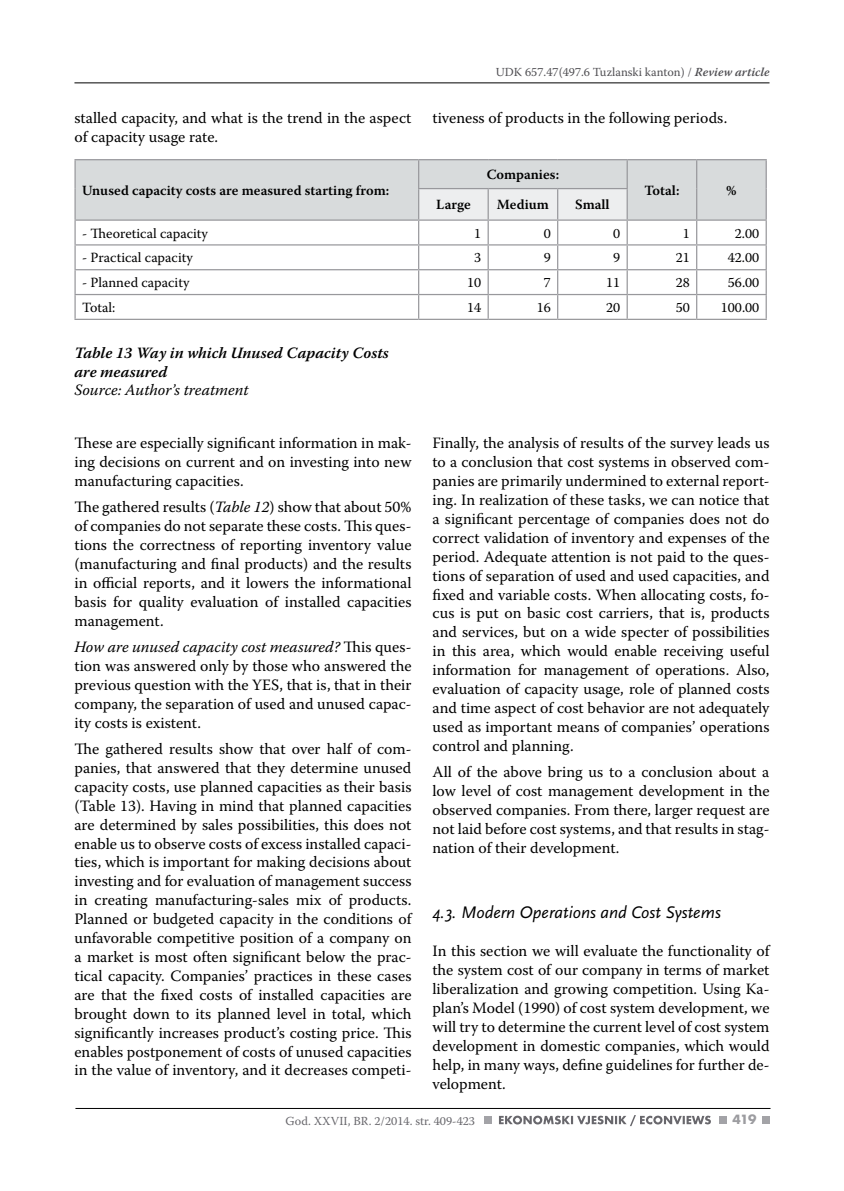
<style>
.page{position:relative;width:844px;height:1191px;background:#fff}
.page>*{position:absolute;margin:0;border:0;box-sizing:border-box;transform-origin:0 0}
.t1{font:italic 17.5px "Scala Sans Pro";color:#000}
.t2{font:15.75px/18.9px "Warnock Pro";color:#000;text-align:justify}
.t3{font:italic 600 15.75px/18.9px "Warnock Pro";color:#000}
.t4{font:italic 15.75px "Warnock Pro";color:#000}
.t5{font:14px "Warnock Pro";color:#000}
.t6{font:600 14px "Warnock Pro";color:#000}
.t7{font:700 14px "Futura TOT";color:#9c9ca0}
.t8{font:12.25px "Warnock Pro";color:#504f53}
.t9{font:12.25px "Warnock Pro";color:#68676c}
.s1{font-weight:600;font-style:italic}
.s2{font-style:italic}
</style>
<div class="page">
<hr style="left:74px;top:83px;width:695px;height:1px;background:#000">
<hr style="left:75px;top:1108px;width:695px;height:1px;background:#000">
<div style="left:483px;top:1115px;width:8px;height:8px;background:#a3a3a7"></div>
<div style="left:718px;top:1115px;width:8px;height:8px;background:#a3a3a7"></div>
<div style="left:761px;top:1115px;width:8px;height:8px;background:#a3a3a7"></div>
<svg style="left:499px;top:1115px;width:211px;height:11px"></svg>
<div style="left:76px;top:160px;width:689px;height:59px;background:#d8dbdc"></div>
<hr style="left:74px;top:159px;width:344px;height:1px;background:#98989c">
<hr style="left:74px;top:160px;width:2px;height:29px;background:#98989c">
<hr style="left:74px;top:189px;width:2px;height:30px;background:#98989c">
<hr style="left:418px;top:159px;width:70px;height:1px;background:#98989c">
<hr style="left:488px;top:159px;width:69px;height:1px;background:#98989c">
<hr style="left:557px;top:159px;width:70px;height:1px;background:#98989c">
<hr style="left:627px;top:159px;width:69px;height:1px;background:#98989c">
<hr style="left:696px;top:159px;width:70px;height:1px;background:#98989c">
<svg style="left:696px;top:160px;width:1px;height:29px"></svg>
<svg style="left:765px;top:160px;width:1px;height:29px"></svg>
<hr style="left:696px;top:189px;width:1px;height:30px;background:#98989c">
<hr style="left:765px;top:189px;width:1px;height:30px;background:#98989c">
<hr style="left:74px;top:219px;width:344px;height:2px;background:#98989c">
<hr style="left:74px;top:221px;width:2px;height:23px;background:#98989c">
<hr style="left:627px;top:219px;width:69px;height:2px;background:#98989c">
<hr style="left:696px;top:219px;width:70px;height:2px;background:#98989c">
<hr style="left:74px;top:244px;width:344px;height:1px;background:#98989c">
<hr style="left:74px;top:245px;width:2px;height:24px;background:#98989c">
<hr style="left:627px;top:244px;width:69px;height:1px;background:#98989c">
<hr style="left:696px;top:244px;width:70px;height:1px;background:#98989c">
<hr style="left:74px;top:269px;width:344px;height:1px;background:#98989c">
<hr style="left:74px;top:270px;width:2px;height:24px;background:#98989c">
<hr style="left:627px;top:269px;width:69px;height:1px;background:#98989c">
<hr style="left:696px;top:269px;width:70px;height:1px;background:#98989c">
<hr style="left:74px;top:294px;width:344px;height:1px;background:#98989c">
<hr style="left:74px;top:295px;width:2px;height:24px;background:#98989c">
<hr style="left:627px;top:294px;width:69px;height:1px;background:#98989c">
<svg style="left:418px;top:160px;width:209px;height:159px"></svg>
<hr style="left:696px;top:294px;width:70px;height:1px;background:#98989c">
<svg style="left:696px;top:221px;width:1px;height:98px"></svg>
<svg style="left:765px;top:221px;width:1px;height:98px"></svg>
<hr style="left:74px;top:319px;width:344px;height:1px;background:#98989c">
<hr style="left:418px;top:319px;width:70px;height:1px;background:#98989c">
<hr style="left:488px;top:319px;width:69px;height:1px;background:#98989c">
<hr style="left:557px;top:319px;width:70px;height:1px;background:#98989c">
<hr style="left:627px;top:319px;width:69px;height:1px;background:#98989c">
<hr style="left:696px;top:319px;width:70px;height:1px;background:#98989c">
<p class="t2" style="left:74px;top:108px;width:338px">stalled capacity, and what is the trend in the aspect of capacity usage rate.</p>
<p class="t6" style="left:82px;top:182px;width:308px">Unused capacity costs are measured starting from:</p>
<p class="t8" style="left:495px;top:65px;width:275px">UDK 657.47(497.6 Tuzlanski kanton) / <span class="s1">Review article</span></p>
<p class="t2" style="left:432px;top:108px;width:296px">tiveness of products in the following periods.</p>
<p class="t6" style="left:486px;top:166px;width:74px">Companies:</p>
<p class="t6" style="left:436px;top:196px;width:36px">Large</p>
<p class="t6" style="left:496px;top:196px;width:54px">Medium</p>
<p class="t6" style="left:575px;top:196px;width:36px">Small</p>
<p class="t6" style="left:644px;top:182px;width:36px">Total:</p>
<p class="t6" style="left:726px;top:182px;width:12px">%</p>
<p class="t5" style="left:82px;top:225px;width:127px">- Theoretical capacity</p>
<p class="t5" style="left:474px;top:225px;width:9px">1</p>
<p class="t5" style="left:543px;top:225px;width:9px">0</p>
<p class="t5" style="left:613px;top:225px;width:9px">0</p>
<p class="t5" style="left:682px;top:225px;width:9px">1</p>
<p class="t5" style="left:734px;top:225px;width:26px">2.00</p>
<p class="t5" style="left:82px;top:249px;width:112px">- Practical capacity</p>
<p class="t5" style="left:474px;top:249px;width:9px">3</p>
<p class="t5" style="left:543px;top:249px;width:9px">9</p>
<p class="t5" style="left:613px;top:249px;width:9px">9</p>
<p class="t5" style="left:675px;top:249px;width:16px">21</p>
<p class="t5" style="left:727px;top:249px;width:33px">42.00</p>
<p class="t5" style="left:82px;top:274px;width:109px">- Planned capacity</p>
<p class="t5" style="left:467px;top:274px;width:16px">10</p>
<p class="t5" style="left:543px;top:274px;width:9px">7</p>
<p class="t5" style="left:606px;top:274px;width:16px">11</p>
<p class="t5" style="left:675px;top:274px;width:16px">28</p>
<p class="t5" style="left:727px;top:274px;width:33px">56.00</p>
<p class="t5" style="left:82px;top:299px;width:35px">Total:</p>
<p class="t5" style="left:467px;top:299px;width:16px">14</p>
<p class="t5" style="left:536px;top:299px;width:16px">16</p>
<p class="t5" style="left:606px;top:299px;width:16px">20</p>
<p class="t5" style="left:675px;top:299px;width:16px">50</p>
<p class="t5" style="left:720px;top:299px;width:40px">100.00</p>
<p class="t3" style="left:74px;top:343px;width:316px">Table 13 Way in which Unused Capacity Costs are measured</p>
<p class="t4" style="left:74px;top:381px;width:175px">Source: Author’s treatment</p>
<p class="t2" style="left:74px;top:433px;width:338px">These are especially significant information in mak&shy;ing decisions on current and on investing into new manufacturing capacities.</p>
<p class="t2" style="left:74px;top:497px;width:338px">The gathered results (<span class="s2">Table 12</span>) show that about 50% of companies do not separate these costs. This ques&shy;tions the correctness of reporting inventory value (manufacturing and final products) and the results in official reports, and it lowers the informational basis for quality evaluation of installed capacities management.</p>
<p class="t2" style="left:74px;top:637px;width:338px"><span class="s2">How are unused capacity cost measured?</span> This ques&shy;tion was answered only by those who answered the previous question with the YES, that is, that in their company, the separation of used and unused capac&shy;ity costs is existent.</p>
<p class="t2" style="left:74px;top:739px;width:338px">The gathered results show that over half of com&shy;panies, that answered that they determine unused capacity costs, use planned capacities as their basis (Table 13). Having in mind that planned capacities are determined by sales possibilities, this does not enable us to observe costs of excess installed capaci&shy;ties, which is important for making decisions about investing and for evaluation of management success in creating manufacturing-sales mix of products.<br>Planned or budgeted capacity in the conditions of unfavorable competitive position of a company on a market is most often significant below the prac&shy;tical capacity. Companies’ practices in these cases are that the fixed costs of installed capacities are brought down to its planned level in total, which significantly increases product’s costing price. This enables postponement of costs of unused capacities in the value of inventory, and it decreases competi-</p>
<p class="t2" style="left:432px;top:433px;width:338px">Finally, the analysis of results of the survey leads us to a conclusion that cost systems in observed com&shy;panies are primarily undermined to external report&shy;ing. In realization of these tasks, we can notice that a significant percentage of companies does not do correct validation of inventory and expenses of the period. Adequate attention is not paid to the ques&shy;tions of separation of used and used capacities, and fixed and variable costs. When allocating costs, fo&shy;cus is put on basic cost carriers, that is, products and services, but on a wide specter of possibilities in this area, which would enable receiving useful information for management of operations. Also, evaluation of capacity usage, role of planned costs and time aspect of cost behavior are not adequately used as important means of companies’ operations control and planning.</p>
<p class="t2" style="left:432px;top:762px;width:338px">All of the above bring us to a conclusion about a low level of cost management development in the observed companies. From there, larger request are not laid before cost systems, and that results in stag&shy;nation of their development.</p>
<p class="t1" style="left:432px;top:902px;width:290px">4.3. Modern Operations and Cost Systems</p>
<p class="t2" style="left:432px;top:941px;width:338px">In this section we will evaluate the functionality of the system cost of our company in terms of market liberalization and growing competition. Using Ka&shy;plan’s Model (1990) of cost system development, we will try to determine the current level of cost system development in domestic companies, which would help, in many ways, define guidelines for further de&shy;velopment.</p>
<p class="t9" style="left:285px;top:1113px;width:191px">God. XXVII, BR. 2/2014. str. 409-423</p>
<p class="t7" style="left:732px;top:1111px;width:25px">419</p>
</div>
